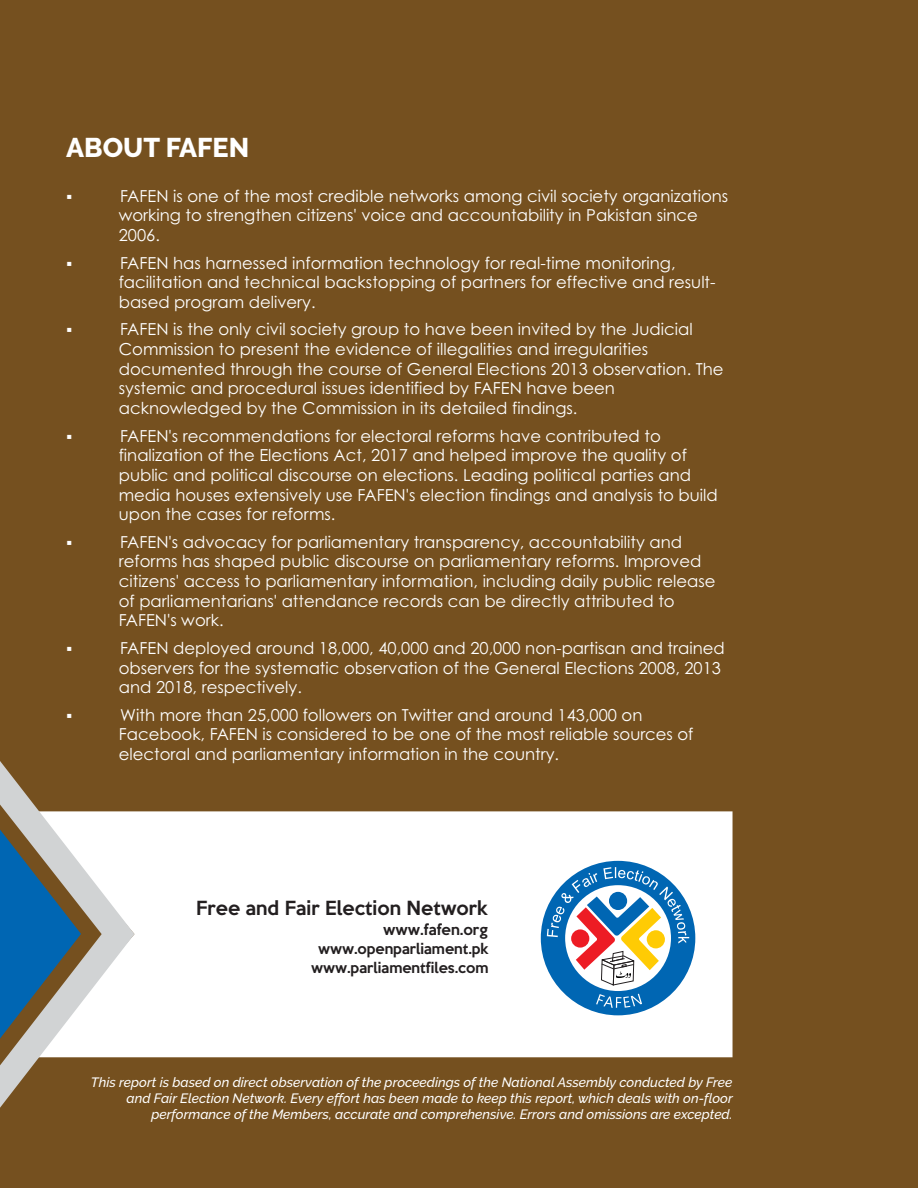
<style>
.page{position:relative;width:918px;height:1188px;background:#75501f}
.page>*{position:absolute;margin:0;border:0;box-sizing:border-box;transform-origin:0 0}
.t1{font:800 27px "Raleway";color:#fff}
.t2{font:500 17.85px "Keep Calm";color:#231f20}
.t3{font:16.5px/19.6px "Century Gothic";color:#fff}
.t4{font:14.1px "Wingdings";color:#fff}
.t5{font:500 13.8px "Keep Calm";color:#231f20}
.t6{font:italic 500 13.5px/15.9px "Raleway";color:#fff;text-align:right}
.t7{font:500 13.5px/18.3px "Keep Calm";color:#231f20;text-align:center}
</style>
<div class="page">
<div style="left:134px;top:811px;width:599px;height:246px;background:#fff"></div>
<svg style="left:537px;top:857px;width:162px;height:162px;background:#95b1c7"></svg>
<svg style="left:0;top:761px;width:134px;height:347px"></svg>
<svg style="left:0;top:830px;width:81px;height:209px"></svg>
<h1 class="t1" style="left:66px;top:132px;width:184px">ABOUT FAFEN</h1>
<p class="t4" style="left:66px;top:191px;width:8px">▪</p>
<p class="t3" style="left:119px;top:187px;width:611px">FAFEN is one of the most credible networks among civil society organizations working to strengthen citizens' voice and accountability in Pakistan since<br>2006.</p>
<p class="t4" style="left:66px;top:258px;width:8px">▪</p>
<p class="t3" style="left:119px;top:254px;width:598px">FAFEN has harnessed information technology for real-time monitoring, facilitation and technical backstopping of partners for effective and result&shy;based program delivery.</p>
<p class="t4" style="left:66px;top:325px;width:8px">▪</p>
<p class="t3" style="left:119px;top:321px;width:606px">FAFEN is the only civil society group to have been invited by the Judicial Commission to present the evidence of illegalities and irregularities documented through the course of General Elections 2013 observation. The systemic and procedural issues identified by FAFEN have been acknowledged by the Commission in its detailed findings.</p>
<p class="t4" style="left:66px;top:431px;width:8px">▪</p>
<p class="t3" style="left:119px;top:427px;width:601px">FAFEN's recommendations for electoral reforms have contributed to finalization of the Elections Act, 2017 and helped improve the quality of public and political discourse on elections. Leading political parties and media houses extensively use FAFEN's election findings and analysis to build upon the cases for reforms.</p>
<p class="t4" style="left:66px;top:537px;width:8px">▪</p>
<p class="t3" style="left:119px;top:533px;width:598px">FAFEN's advocacy for parliamentary transparency, accountability and reforms has shaped public discourse on parliamentary reforms. Improved citizens' access to parliamentary information, including daily public release of parliamentarians' attendance records can be directly attributed to FAFEN's work.</p>
<p class="t4" style="left:66px;top:643px;width:8px">▪</p>
<p class="t3" style="left:119px;top:640px;width:608px">FAFEN deployed around 18,000, 40,000 and 20,000 non-partisan and trained observers for the systematic observation of the General Elections 2008, 2013 and 2018, respectively.</p>
<p class="t4" style="left:66px;top:710px;width:8px">▪</p>
<p class="t3" style="left:119px;top:706px;width:576px">With more than 25,000 followers on Twitter and around 143,000 on<br>Facebook, FAFEN is considered to be one of the most reliable sources of electoral and parliamentary information in the country.</p>
<p class="t2" style="left:196px;top:901px;width:293px">Free and Fair Election Network</p>
<p class="t5" style="left:383px;top:924px;width:106px">www.fafen.org</p>
<p class="t7" style="left:311px;top:941px;width:179px">www.openparliament.pk www.parliamentfiles.com</p>
<p class="t6" style="left:91px;top:1074px;width:644px">This report is based on direct observation of the proceedings of the National Assembly conducted by Free and Fair Election Network. Every effort has been made to keep this report, which deals with on-floor performance of the Members, accurate and comprehensive. Errors and omissions are excepted.</p>
</div>
